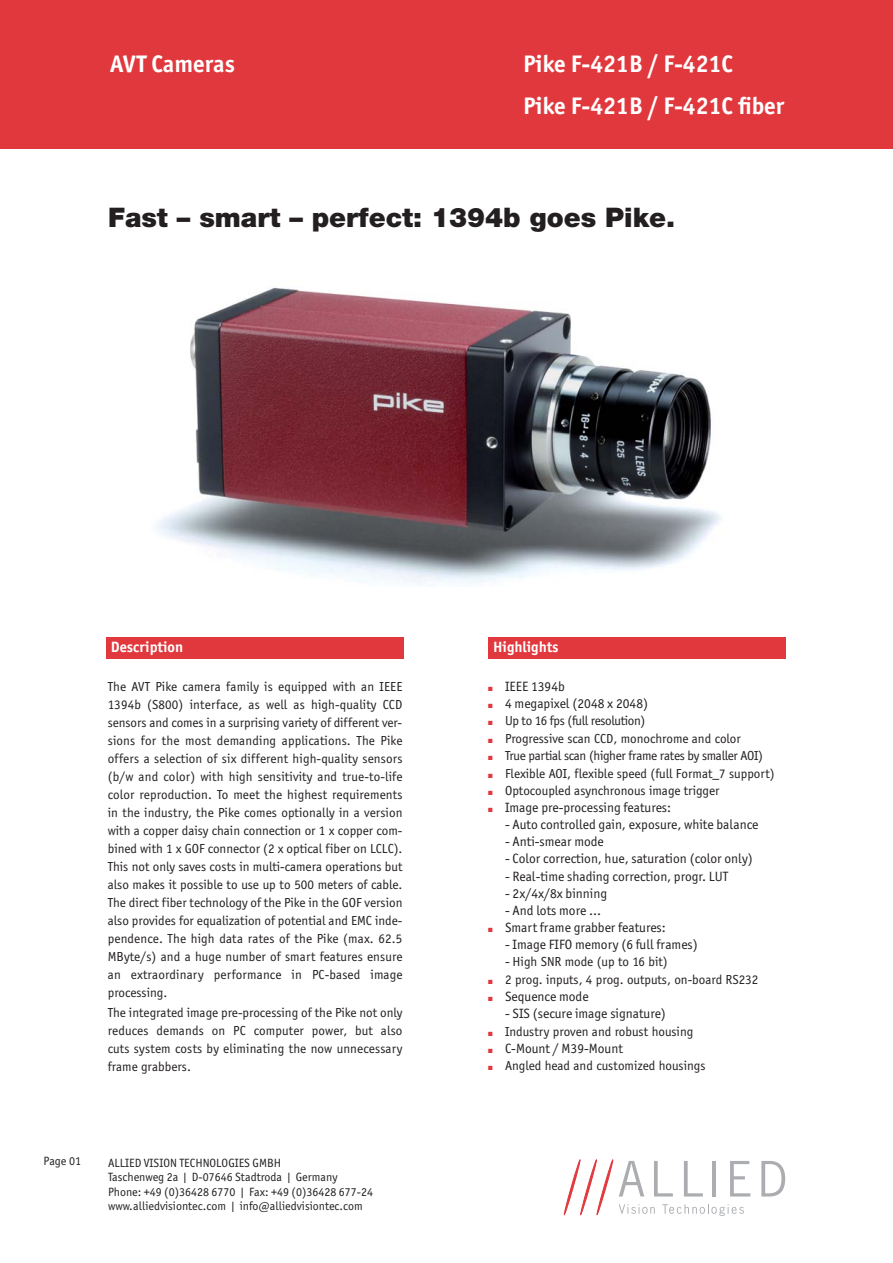
<style>
.page{position:relative;width:893px;height:1263px;background:#fff}
.page>*{position:absolute;margin:0;border:0;box-sizing:border-box;transform-origin:0 0}
.t1{font:900 27px "Helvetica Neue";color:#231f20}
.t2{font:700 24px/42.3px "Officina Sans ITC Std";color:#fff}
.t3{font:700 15px "Officina Sans ITC Std";color:#fff}
.t4{font:13.5px/18px "Officina Sans";color:#231f20;text-align:justify}
.t5{font:13.5px "Officina Sans ITC Std";color:#231f20}
.t6{font:13.5px "Officina Sans";letter-spacing:-.025em;color:#231f20}
.t7{font:12px/14.4px "Officina Sans ITC Std";color:#231f20}
.s1{color:#e1383d}
.s2{font-family:"Officina Sans ITC Std"}
</style>
<div class="page">
<div style="left:0;top:0;width:893px;height:149px;background:#e1383d"></div>
<div style="left:106px;top:638px;width:298px;height:21px;background:#e1383d"></div>
<div style="left:489px;top:637px;width:297px;height:22px;background:#e1383d"></div>
<img style="left:156px;top:287px;width:565px;height:300px">
<svg style="left:619px;top:1161px;width:25px;height:35px"></svg>
<svg style="left:654px;top:1161px;width:19px;height:35px"></svg>
<svg style="left:684px;top:1161px;width:19px;height:35px"></svg>
<hr style="left:712px;top:1161px;width:4px;height:35px;background:#abadb0">
<svg style="left:730px;top:1161px;width:20px;height:35px"></svg>
<svg style="left:761px;top:1161px;width:24px;height:35px"></svg>
<svg style="left:619px;top:1204px;width:36px;height:10px"></svg>
<svg style="left:662px;top:1204px;width:82px;height:12px"></svg>
<svg style="left:564px;top:1160px;width:49px;height:55px"></svg>
<p class="t2" style="left:110px;top:42px;width:126px">AVT Cameras</p>
<p class="t2" style="left:523px;top:43px;width:263px">Pike F-421B / F-421C<br>Pike F-421B / F-421C fiber</p>
<p class="t1" style="left:108px;top:208px;width:569px">Fast – smart – perfect: 1394b goes Pike.</p>
<p class="t3" style="left:111px;top:638px;width:74px">Description</p>
<p class="t3" style="left:493px;top:638px;width:67px">Highlights</p>
<p class="t4" style="left:108px;top:679px;width:296px">The AVT Pike camera family is equipped with an IEEE 1394b (S800) interface, as well as high-quality CCD sensors and comes in a surprising variety of different ver&shy;sions for the most demanding applications. The Pike offers a selection of six different high-quality sensors (b/w and color) with high sensitivity and true-to-life color reproduction. To meet the highest requirements in the industry, the Pike comes optionally in a version with a copper daisy chain connection or 1 x copper com&shy;bined with 1 x GOF connector (2 x optical fiber on LCLC).<br>This not only saves costs in multi-camera operations but also makes it possible to use up to 500 meters of cable.<br>The direct fiber technology of the Pike in the GOF version also provides for equalization of potential and EMC inde&shy;pendence. The high data rates of the Pike (max. 62.5<br>MByte/s) and a huge number of smart features ensure an extraordinary performance in PC-based image processing.</p>
<p class="t4" style="left:108px;top:1005px;width:296px">The integrated image pre-processing of the Pike not only reduces demands on PC computer power, but also cuts system costs by eliminating the now unnecessary frame grabbers.</p>
<p class="t5" style="left:488px;top:681px;width:78px"><span class="s1">■</span> IEEE 1394b</p>
<p class="t5" style="left:488px;top:698px;width:162px"><span class="s1">■</span> 4 megapixel (2048 x 2048)</p>
<p class="t6" style="left:488px;top:716px;width:159px"><span class="s1">■</span> Up to 16 fps (full resolution)</p>
<p class="t4" style="left:488px;top:730px;width:254px"><span class="s1">■</span> Progressive scan CCD, monochrome and color</p>
<p class="t6" style="left:488px;top:751px;width:276px"><span class="s1">■</span> True partial scan (higher frame rates by smaller AOI)</p>
<p class="t4" style="left:488px;top:765px;width:288px"><span class="s1">■</span> Flexible AOI, flexible speed (full Format_7 support)</p>
<p class="t4" style="left:488px;top:783px;width:233px"><span class="s1">■</span> Optocoupled asynchronous image trigger</p>
<p class="t5" style="left:488px;top:802px;width:185px"><span class="s1">■</span> Image pre-processing features:</p>
<p class="t5" style="left:505px;top:819px;width:255px">- Auto controlled gain, exposure, white balance</p>
<p class="t5" style="left:505px;top:836px;width:100px">- Anti-smear mode</p>
<p class="t5" style="left:505px;top:854px;width:249px">- Color correction, hue, saturation (color only)</p>
<p class="t5" style="left:505px;top:871px;width:225px">- Real-time shading correction, progr. LUT</p>
<p class="t5" style="left:505px;top:888px;width:104px">- 2x/4x/8x binning</p>
<p class="t5" style="left:505px;top:905px;width:98px">- And lots more ...</p>
<p class="t5" style="left:488px;top:922px;width:179px"><span class="s1">■</span> Smart frame grabber features:</p>
<p class="t5" style="left:505px;top:939px;width:194px">- Image FIFO memory (6 full frames)</p>
<p class="t4" style="left:505px;top:954px;width:164px"><span class="s2">-</span> High SNR mode (up to 16 bit)</p>
<p class="t4" style="left:488px;top:971px;width:272px"><span class="s1">■</span> 2 prog. inputs, 4 prog. outputs, on-board RS232</p>
<p class="t5" style="left:488px;top:991px;width:102px"><span class="s1">■</span> Sequence mode</p>
<p class="t5" style="left:505px;top:1008px;width:162px">- SIS (secure image signature)</p>
<p class="t4" style="left:488px;top:1023px;width:207px"><span class="s1">■</span> Industry proven and robust housing</p>
<p class="t5" style="left:488px;top:1043px;width:136px"><span class="s1">■</span> C-Mount / M39-Mount</p>
<p class="t4" style="left:488px;top:1058px;width:219px"><span class="s1">■</span> Angled head and customized housings</p>
<p class="t7" style="left:44px;top:1155px;width:39px">Page 01</p>
<p class="t7" style="left:108px;top:1156px;width:267px">ALLIED VISION TECHNOLOGIES GMBH<br>Taschenweg 2a | D-07646 Stadtroda | Germany Phone: +49 (0)36428 6770 | Fax: +49 (0)36428 677-24 www.alliedvisiontec.com | info@alliedvisiontec.com</p>
</div>
